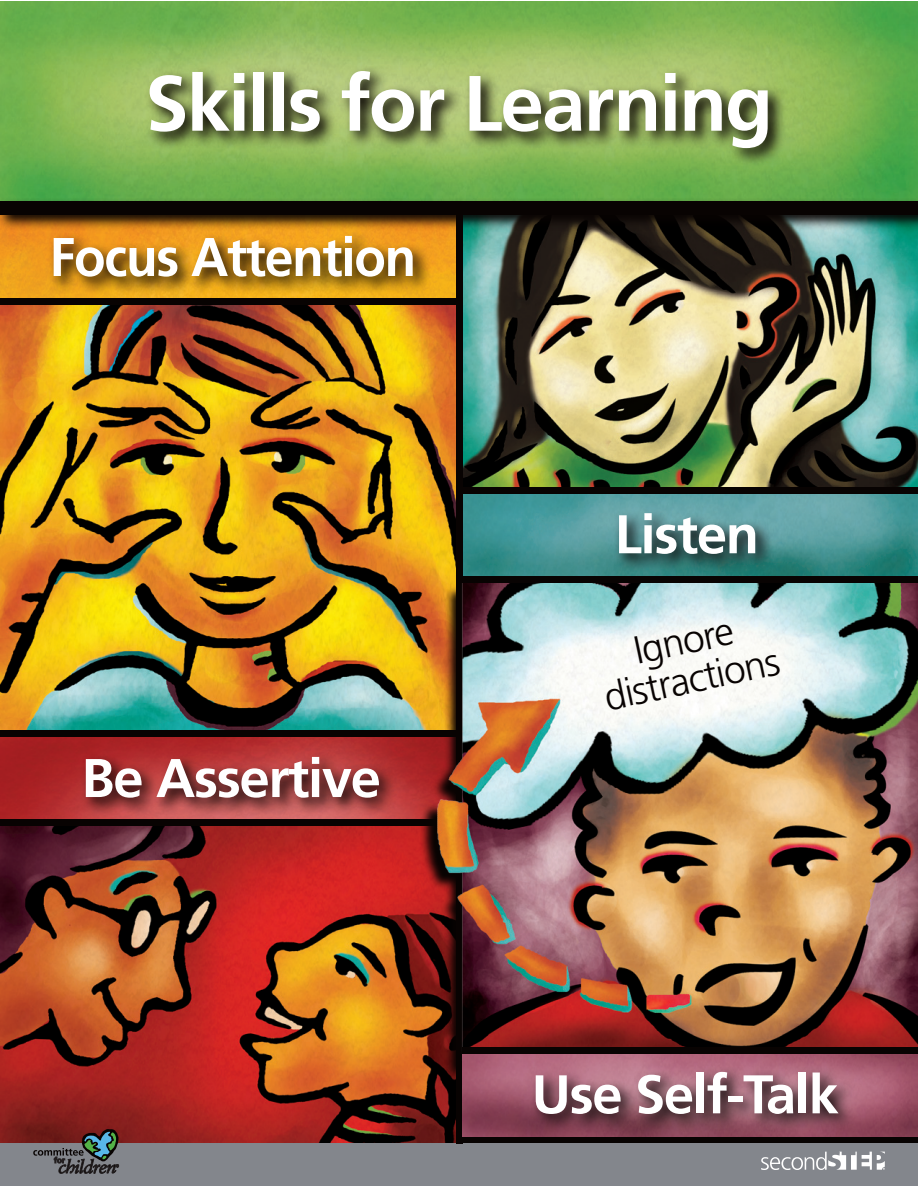
<style>
.page{position:relative;width:918px;height:1188px;background:#fff}
.page>*{position:absolute;margin:0;border:0;box-sizing:border-box;transform-origin:0 0}
.t1{font:700 78.3px "Frutiger";letter-spacing:-.025em;color:#fff}
.t2{font:700 54.45px "Frutiger";letter-spacing:-.025em;color:#fff}
.t3{font:700 54.45px "Frutiger";letter-spacing:-.025em;color:#fff;scale:.95 1}
.t4{font:300 39.15px "Frutiger";color:#080302}
</style>
<div class="page">
<img style="left:462px;top:230px;width:456px;height:346px">
<img style="left:0;top:737px;width:456px;height:406px">
<img style="left:0;top:230px;width:456px;height:68px">
<img style="left:0;top:304px;width:456px;height:426px">
<img style="left:0;top:2px;width:918px;height:196px">
<div style="left:0;top:1143px;width:918px;height:43px;background:#83868c"></div>
<svg style="left:48px;top:231px;width:383px;height:64px;background:#bc8117"></svg>
<svg style="left:0;top:198px;width:918px;height:32px;background:#565224"></svg>
<div style="left:0;top:201px;width:918px;height:13px;background:#080302"></div>
<svg style="left:80px;top:752px;width:317px;height:64px;background:#973838"></svg>
<svg style="left:614px;top:508px;width:160px;height:64px;background:#437878"></svg>
<div style="left:456px;top:201px;width:6px;height:942px;background:#080302"></div>
<svg style="left:144px;top:66px;width:642px;height:101px;background:#809853"></svg>
<div style="left:459px;top:487px;width:459px;height:7px;background:#080302"></div>
<div style="left:0;top:730px;width:459px;height:7px;background:#080302"></div>
<div style="left:0;top:819px;width:459px;height:7px;background:#080302"></div>
<div style="left:459px;top:1137px;width:459px;height:6px;background:#080302"></div>
<svg style="left:420px;top:585px;width:36px;height:495px;background:#963d1a"></svg>
<img style="left:437px;top:583px;width:481px;height:478px">
<img style="left:462px;top:1054px;width:456px;height:83px">
<svg style="left:530px;top:1066px;width:325px;height:66px;background:#85525f"></svg>
<div style="left:459px;top:576px;width:459px;height:7px;background:#080302"></div>
<div style="left:462px;top:1047px;width:456px;height:7px;background:#080302"></div>
<div style="left:0;top:298px;width:459px;height:6px;background:#080302"></div>
<svg style="left:761px;top:1152px;width:124px;height:18px"></svg>
<svg style="left:33px;top:1129px;width:86px;height:44px"></svg>
<p class="t1" style="left:145px;top:58px;width:630px">Skills for Learning</p>
<p class="t3" style="left:49px;top:225px;width:388px">Focus Attention</p>
<p class="t2" style="left:81px;top:746px;width:301px">Be Assertive</p>
<p class="t2" style="left:615px;top:502px;width:146px">Listen</p>
<p class="t4" style="left:630px;top:629px;width:103px;rotate:-12deg">Ignore</p>
<p class="t4" style="left:600px;top:676px;width:180px;rotate:-12deg">distractions</p>
<p class="t2" style="left:532px;top:1062px;width:309px">Use Self-Talk</p>
</div>
